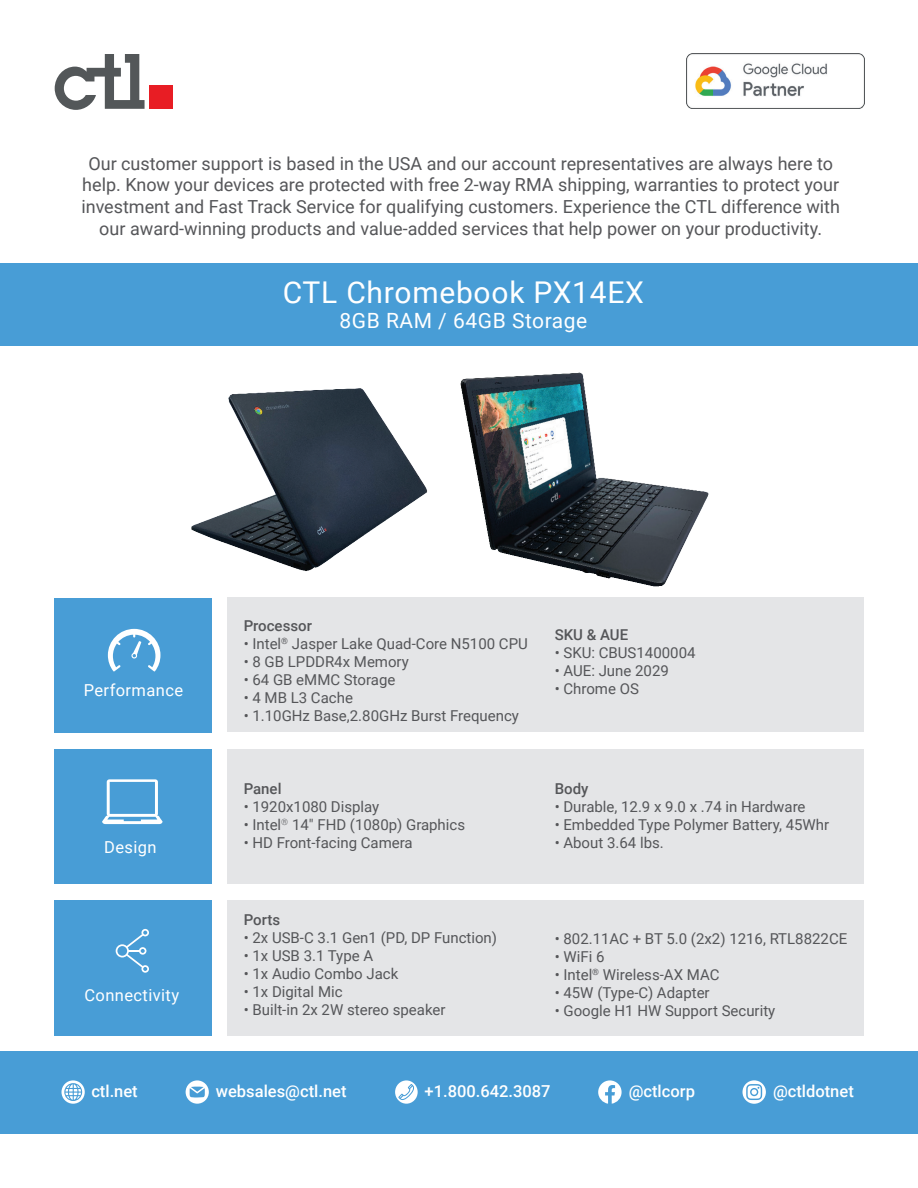
<style>
.page{position:relative;width:918px;height:1188px;background:#fff}
.page>*{position:absolute;margin:0;border:0;box-sizing:border-box;transform-origin:0 0}
.t1{font:30px "Roboto";letter-spacing:.025em;color:#fff}
.t2{font:21px "Roboto";letter-spacing:.025em;color:#fff}
.t3{font:18px/21.6px "Roboto";color:#555659;text-align:center}
.t4{font:500 16.5px "Roboto";color:#fff}
.t5{font:16.5px "Roboto";letter-spacing:.025em;color:#fff}
.t6{font:15px "Roboto";color:#555659}
.t7{font:500 15px "Roboto";color:#555659}
</style>
<div class="page">
<div style="left:0;top:263px;width:918px;height:83px;background:#489dd6"></div>
<div style="left:0;top:1051px;width:918px;height:83px;background:#489dd6"></div>
<div style="left:227px;top:597px;width:637px;height:135px;background:#e4e5e7"></div>
<div style="left:227px;top:749px;width:637px;height:135px;background:#e4e5e7"></div>
<div style="left:227px;top:900px;width:637px;height:135px;background:#e4e5e7"></div>
<div style="left:54px;top:900px;width:158px;height:135px;background:#489dd6"></div>
<svg style="left:116px;top:929px;width:33px;height:44px"></svg>
<div style="left:54px;top:598px;width:158px;height:135px;background:#489dd6"></div>
<svg style="left:108px;top:629px;width:52px;height:43px"></svg>
<div style="left:54px;top:749px;width:158px;height:135px;background:#489dd6"></div>
<svg style="left:102px;top:779px;width:61px;height:45px"></svg>
<img style="left:686px;top:54px;width:179px;height:55px">
<svg style="left:55px;top:54px;width:90px;height:56px"></svg>
<div style="left:149px;top:85px;width:23px;height:24px;background:#e81d24"></div>
<svg style="left:61px;top:1080px;width:24px;height:24px"></svg>
<svg style="left:742px;top:1080px;width:24px;height:24px"></svg>
<svg style="left:598px;top:1080px;width:24px;height:24px"></svg>
<svg style="left:186px;top:1080px;width:23px;height:24px"></svg>
<svg style="left:395px;top:1080px;width:23px;height:24px"></svg>
<img style="left:136px;top:388px;width:288px;height:251px">
<img style="left:424px;top:372px;width:285px;height:215px">
<p class="t3" style="left:81px;top:152px;width:760px">Our customer support is based in the USA and our account representatives are always here to help. Know your devices are protected with free 2-way RMA shipping, warranties to protect your investment and Fast Track Service for qualifying customers. Experience the CTL difference with our award-winning products and value-added services that help power on your productivity.</p>
<h1 class="t1" style="left:283px;top:271px;width:363px">CTL Chromebook PX14EX</h1>
<h2 class="t2" style="left:340px;top:306px;width:249px">8GB RAM / 64GB Storage</h2>
<p class="t5" style="left:84px;top:678px;width:101px">Performance</p>
<p class="t5" style="left:104px;top:836px;width:54px">Design</p>
<p class="t5" style="left:84px;top:983px;width:96px">Connectivity</p>
<p class="t7" style="left:244px;top:615px;width:70px">Processor</p>
<p class="t6" style="left:244px;top:633px;width:286px">• Intel<sup>®</sup> Jasper Lake Quad-Core N5100 CPU</p>
<p class="t6" style="left:244px;top:651px;width:167px">• 8 GB LPDDR4x Memory</p>
<p class="t6" style="left:244px;top:669px;width:153px">• 64 GB eMMC Storage</p>
<p class="t6" style="left:244px;top:687px;width:111px">• 4 MB L3 Cache</p>
<p class="t6" style="left:244px;top:705px;width:277px">• 1.10GHz Base,2.80GHz Burst Frequency</p>
<p class="t7" style="left:244px;top:778px;width:39px">Panel</p>
<p class="t6" style="left:244px;top:796px;width:137px">• 1920x1080 Display</p>
<p class="t6" style="left:244px;top:814px;width:223px">• Intel<sup>®</sup> 14" FHD (1080p) Graphics</p>
<p class="t6" style="left:244px;top:832px;width:171px">• HD Front-facing Camera</p>
<p class="t7" style="left:244px;top:910px;width:38px">Ports</p>
<p class="t6" style="left:244px;top:928px;width:255px">• 2x USB-C 3.1 Gen1 (PD, DP Function)</p>
<p class="t6" style="left:244px;top:946px;width:131px">• 1x USB 3.1 Type A</p>
<p class="t6" style="left:244px;top:964px;width:156px">• 1x Audio Combo Jack</p>
<p class="t6" style="left:244px;top:982px;width:100px">• 1x Digital Mic</p>
<p class="t6" style="left:244px;top:1000px;width:203px">• Built-in 2x 2W stereo speaker</p>
<p class="t7" style="left:555px;top:624px;width:75px">SKU &amp; AUE</p>
<p class="t6" style="left:555px;top:642px;width:142px">• SKU: CBUS1400004</p>
<p class="t6" style="left:555px;top:660px;width:116px">• AUE: June 2029</p>
<p class="t6" style="left:555px;top:678px;width:86px">• Chrome OS</p>
<p class="t7" style="left:555px;top:778px;width:35px">Body</p>
<p class="t6" style="left:555px;top:796px;width:252px">• Durable, 12.9 x 9.0 x .74 in Hardware</p>
<p class="t6" style="left:555px;top:814px;width:276px">• Embedded Type Polymer Battery, 45Whr</p>
<p class="t6" style="left:555px;top:832px;width:111px">• About 3.64 lbs.</p>
<p class="t6" style="left:555px;top:928px;width:294px">• 802.11AC + BT 5.0 (2x2) 1216, RTL8822CE</p>
<p class="t6" style="left:555px;top:946px;width:51px">• WiFi 6</p>
<p class="t6" style="left:555px;top:964px;width:166px">• Intel<sup>®</sup> Wireless-AX MAC</p>
<p class="t6" style="left:555px;top:982px;width:157px">• 45W (Type-C) Adapter</p>
<p class="t6" style="left:555px;top:1000px;width:222px">• Google H1 HW Support Security</p>
<p class="t4" style="left:91px;top:1079px;width:48px">ctl.net</p>
<p class="t4" style="left:216px;top:1079px;width:132px">websales@ctl.net</p>
<p class="t4" style="left:425px;top:1079px;width:128px">+1.800.642.3087</p>
<p class="t4" style="left:629px;top:1079px;width:68px">@ctlcorp</p>
<p class="t4" style="left:773px;top:1079px;width:82px">@ctldotnet</p>
</div>
